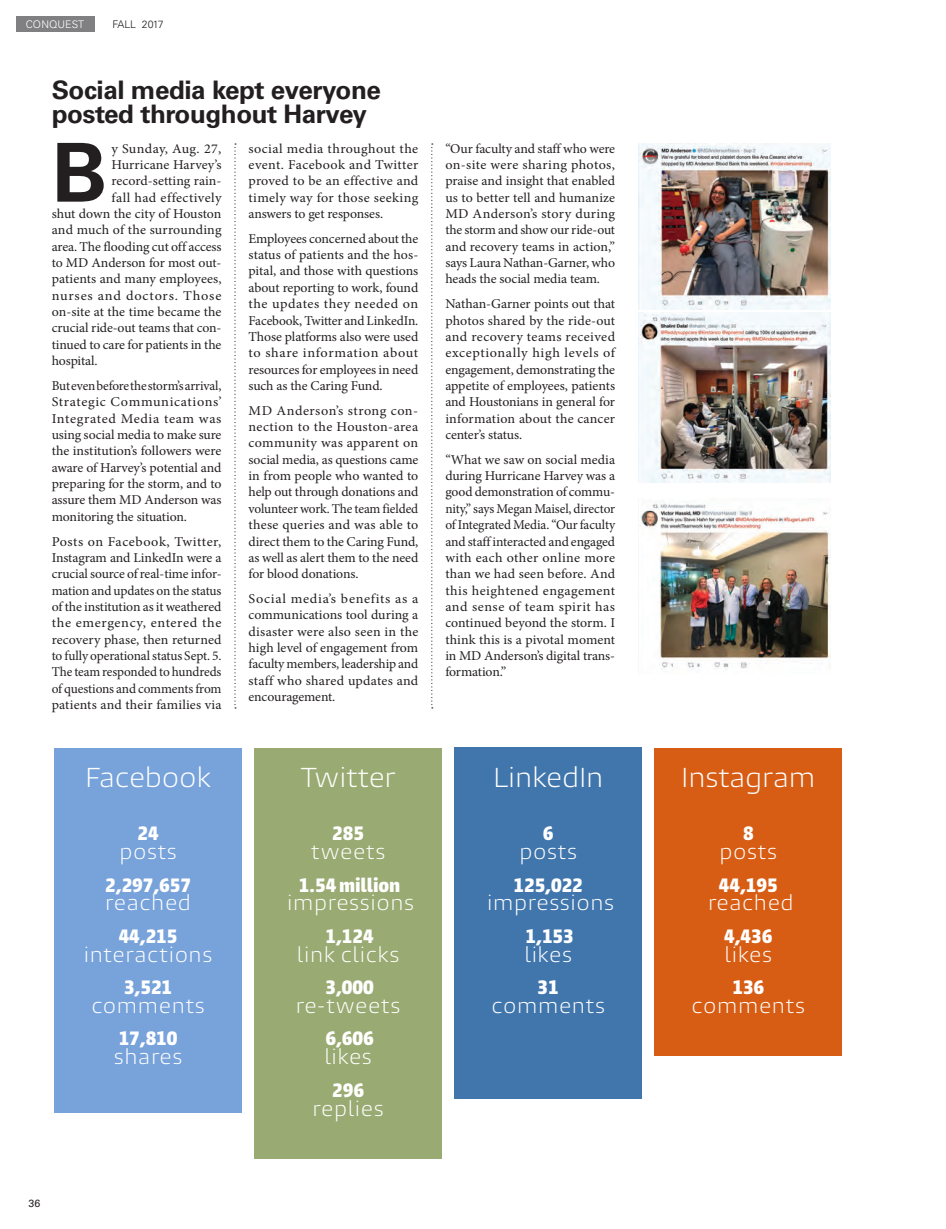
<style>
.page{position:relative;width:946px;height:1229px;background:#fff}
.page>*{position:absolute;margin:0;border:0;box-sizing:border-box;transform-origin:0 0}
.BODY_serif_Spaced{font:700 81.3px "Univers LT Std";color:#231f20}
.HEADERS_Sans{font:700 25.5px/24px "Univers LT Std";letter-spacing:-.02em;color:#231f20}
.BODY_serif_Spaced-2{font:300 25.5px "Burlingame Pro";letter-spacing:-.01em;color:#fff}
.BurlingameWtLIGHT13{font:300 19.5px "Burlingame Pro";letter-spacing:.03em;color:#fff}
.BurlingameWt13{font:900 condensed 18px "Burlingame Pro";letter-spacing:-.01em;color:#fff}
.BODY_serif_Spaced-3{font:13.5px/16.4px "Minion Pro";letter-spacing:-.005em;color:#231f20;text-align:justify}
.BODY_serif_Spaced-4{font:13.5px/16.4px "Minion Pro";letter-spacing:-.005em;color:#231f20;text-align:justify;scale:1.05 1}
.BODY_serif_Spaced-5{font:13.5px/16.4px "Minion Pro";letter-spacing:-.005em;color:#231f20;text-align:justify;scale:1.06 1}
.BODY_serif_Spaced-6{font:13.5px/16.4px "Minion Pro";letter-spacing:-.005em;color:#231f20;text-align:justify;scale:1.04 1}
.BODY_serif_Spaced-7{font:13.5px "Minion Pro";letter-spacing:.055em;color:#231f20;scale:1.06 1}
.BODY_serif_Spaced-8{font:13.5px "Minion Pro";letter-spacing:.03em;color:#231f20;scale:1.04 1}
.BODY_serif_Spaced-9{font:13.5px "Minion Pro";letter-spacing:.025em;color:#231f20;scale:1.04 1}
.t1{font:300 10.5px "Univers LT Std";letter-spacing:.01em;color:#fff}
.t2{font:300 10.5px "Univers LT Std";letter-spacing:-.035em;color:#231f20}
.t3{font:10.5px "Univers LT Std";color:#231f20}
</style>
<div class="page">
<hr style="left:945px;top:0;width:1px;height:1229px;background:#808083">
<img style="left:638px;top:312px;width:192px;height:170px">
<img style="left:638px;top:502px;width:192px;height:169px">
<img style="left:638px;top:143px;width:192px;height:166px">
<div style="left:54px;top:748px;width:188px;height:364px;background:#77a2da"></div>
<div style="left:654px;top:748px;width:187px;height:307px;background:#d75d14"></div>
<div style="left:454px;top:748px;width:188px;height:351px;background:#4176ad"></div>
<div style="left:254px;top:748px;width:188px;height:410px;background:#99aa72"></div>
<svg style="left:234px;top:143px;width:2px;height:565px"></svg>
<svg style="left:431px;top:143px;width:1px;height:565px"></svg>
<div style="left:16px;top:16px;width:79px;height:16px;background:#808083"></div>
<p class="t1" style="left:26px;top:18px;width:60px">CONQUEST</p>
<p class="t2" style="left:112px;top:18px;width:53px">FALL 2017</p>
<p class="HEADERS_Sans" style="left:52px;top:78px;width:330px">Social media kept everyone posted throughout Harvey</p>
<p class="BODY_serif_Spaced" style="left:52px;top:125px;width:57px">B</p>
<p class="BODY_serif_Spaced-9" style="left:111px;top:139px;width:107px">y Sunday, Aug. 27,</p>
<p class="BODY_serif_Spaced-6" style="left:248px;top:140px;width:165px">social media throughout the event. Facebook and Twitter proved to be an effective and timely way for those seeking answers to get responses.</p>
<p class="BODY_serif_Spaced-3" style="left:248px;top:230px;width:171px">Employees concerned about the status of patients and the hos&shy;pital, and those with questions about reporting to work, found the updates they needed on Facebook, Twitter and LinkedIn.<br>Those platforms also were used to share information about resources for employees in need such as the Caring Fund.</p>
<p class="BODY_serif_Spaced-4" style="left:248px;top:402px;width:163px">MD Anderson’s strong con&shy;nection to the Houston-area community was apparent on social media, as questions came in from people who wanted to help out through donations and volunteer work. The team fielded these queries and was able to direct them to the Caring Fund, as well as alert them to the need for blood donations.</p>
<p class="BODY_serif_Spaced-5" style="left:248px;top:590px;width:162px">Social media’s benefits as a communications tool during a disaster were also seen in the high level of engagement from faculty members, leadership and staff who shared updates and encouragement.</p>
<p class="BODY_serif_Spaced-3" style="left:111px;top:156px;width:112px">Hurricane Harvey’s</p>
<p class="BODY_serif_Spaced-3" style="left:111px;top:173px;width:111px">record-setting rain-</p>
<p class="BODY_serif_Spaced-8" style="left:111px;top:188px;width:107px">fall had effectively</p>
<p class="BODY_serif_Spaced-3" style="left:52px;top:206px;width:171px">shut down the city of Houston</p>
<p class="BODY_serif_Spaced-3" style="left:52px;top:222px;width:171px">and much of the surrounding</p>
<p class="BODY_serif_Spaced-3" style="left:52px;top:238px;width:171px">area. The flooding cut off access</p>
<p class="BODY_serif_Spaced-3" style="left:52px;top:255px;width:171px">to MD Anderson for most out-</p>
<p class="BODY_serif_Spaced-3" style="left:52px;top:271px;width:171px">patients and many employees,</p>
<p class="BODY_serif_Spaced-7" style="left:52px;top:286px;width:162px">nurses and doctors. Those</p>
<p class="BODY_serif_Spaced-3" style="left:52px;top:304px;width:171px">on-site at the time became the</p>
<p class="BODY_serif_Spaced-3" style="left:52px;top:320px;width:171px">crucial ride-out teams that con-</p>
<p class="BODY_serif_Spaced-3" style="left:52px;top:336px;width:171px">tinued to care for patients in the</p>
<p class="BODY_serif_Spaced-3" style="left:52px;top:353px;width:47px">hospital.</p>
<p class="BODY_serif_Spaced-3" style="left:52px;top:377px;width:171px">But even before the storm’s arrival, Strategic Communications’ Integrated Media team was using social media to make sure the institution’s followers were aware of Harvey’s potential and preparing for the storm, and to assure them MD Anderson was monitoring the situation.</p>
<p class="BODY_serif_Spaced-4" style="left:52px;top:533px;width:163px">Posts on Facebook, Twitter, Instagram and LinkedIn were a crucial source of real-time infor&shy;mation and updates on the status of the institution as it weathered the emergency, entered the recovery phase, then returned to fully operational status Sept. 5.<br>The team responded to hundreds of questions and comments from patients and their families via</p>
<p class="BODY_serif_Spaced-2" style="left:85px;top:762px;width:128px">Facebook</p>
<p class="BurlingameWt13" style="left:137px;top:822px;width:23px">24</p>
<p class="BurlingameWtLIGHT13" style="left:119px;top:839px;width:59px">posts</p>
<p class="BurlingameWt13" style="left:105px;top:873px;width:87px">2,297,657</p>
<p class="BurlingameWtLIGHT13" style="left:105px;top:890px;width:87px">reached</p>
<p class="BurlingameWt13" style="left:119px;top:924px;width:60px">44,215</p>
<p class="BurlingameWtLIGHT13" style="left:84px;top:942px;width:130px">interactions</p>
<p class="BurlingameWt13" style="left:124px;top:976px;width:50px">3,521</p>
<p class="BurlingameWtLIGHT13" style="left:91px;top:993px;width:115px">comments</p>
<p class="BurlingameWt13" style="left:119px;top:1027px;width:60px">17,810</p>
<p class="BurlingameWtLIGHT13" style="left:114px;top:1044px;width:70px">shares</p>
<p class="BODY_serif_Spaced-2" style="left:300px;top:762px;width:97px">Twitter</p>
<p class="BurlingameWt13" style="left:332px;top:822px;width:33px">285</p>
<p class="BurlingameWtLIGHT13" style="left:311px;top:839px;width:76px">tweets</p>
<p class="BurlingameWt13" style="left:298px;top:873px;width:103px">1.54 million</p>
<p class="BurlingameWtLIGHT13" style="left:287px;top:890px;width:129px">impressions</p>
<p class="BurlingameWt13" style="left:325px;top:924px;width:50px">1,124</p>
<p class="BurlingameWtLIGHT13" style="left:297px;top:942px;width:104px">link clicks</p>
<p class="BurlingameWt13" style="left:325px;top:976px;width:50px">3,000</p>
<p class="BurlingameWtLIGHT13" style="left:296px;top:993px;width:106px">re-tweets</p>
<p class="BurlingameWt13" style="left:325px;top:1027px;width:50px">6,606</p>
<p class="BurlingameWtLIGHT13" style="left:324px;top:1044px;width:49px">likes</p>
<p class="BurlingameWt13" style="left:332px;top:1078px;width:33px">296</p>
<p class="BurlingameWtLIGHT13" style="left:312px;top:1096px;width:73px">replies</p>
<p class="BODY_serif_Spaced-3" style="left:445px;top:140px;width:171px">“Our faculty and staff who were on-site were sharing photos, praise and insight that enabled us to better tell and humanize MD Anderson’s story during the storm and show our ride-out and recovery teams in action,” says Laura Nathan-Garner, who heads the social media team.</p>
<p class="BODY_serif_Spaced-3" style="left:445px;top:296px;width:171px">Nathan-Garner points out that photos shared by the ride-out and recovery teams received exceptionally high levels of engagement, demonstrating the appetite of employees, patients and Houstonians in general for information about the cancer center’s status.</p>
<p class="BODY_serif_Spaced-3" style="left:445px;top:451px;width:171px">“What we saw on social media during Hurricane Harvey was a good demonstration of commu&shy;nity,” says Megan Maisel, director of Integrated Media. “Our faculty and staff interacted and engaged with each other online more than we had seen before. And this heightened engagement and sense of team spirit has continued beyond the storm. I think this is a pivotal moment in MD Anderson’s digital trans&shy;formation.”</p>
<p class="BODY_serif_Spaced-2" style="left:493px;top:762px;width:112px">LinkedIn</p>
<p class="BurlingameWt13" style="left:542px;top:822px;width:12px">6</p>
<p class="BurlingameWtLIGHT13" style="left:519px;top:839px;width:59px">posts</p>
<p class="BurlingameWt13" style="left:513px;top:873px;width:71px">125,022</p>
<p class="BurlingameWtLIGHT13" style="left:487px;top:890px;width:129px">impressions</p>
<p class="BurlingameWt13" style="left:525px;top:924px;width:50px">1,153</p>
<p class="BurlingameWtLIGHT13" style="left:524px;top:942px;width:49px">likes</p>
<p class="BurlingameWt13" style="left:537px;top:976px;width:23px">31</p>
<p class="BurlingameWtLIGHT13" style="left:491px;top:993px;width:115px">comments</p>
<p class="t3" style="left:29px;top:1197px;width:13px">36</p>
<p class="BODY_serif_Spaced-2" style="left:681px;top:762px;width:136px">Instagram</p>
<p class="BurlingameWt13" style="left:742px;top:822px;width:12px">8</p>
<p class="BurlingameWtLIGHT13" style="left:719px;top:839px;width:59px">posts</p>
<p class="BurlingameWt13" style="left:718px;top:873px;width:60px">44,195</p>
<p class="BurlingameWtLIGHT13" style="left:707px;top:890px;width:87px">reached</p>
<p class="BurlingameWt13" style="left:724px;top:924px;width:50px">4,436</p>
<p class="BurlingameWtLIGHT13" style="left:724px;top:942px;width:49px">likes</p>
<p class="BurlingameWt13" style="left:732px;top:976px;width:33px">136</p>
<p class="BurlingameWtLIGHT13" style="left:691px;top:993px;width:115px">comments</p>
</div>
